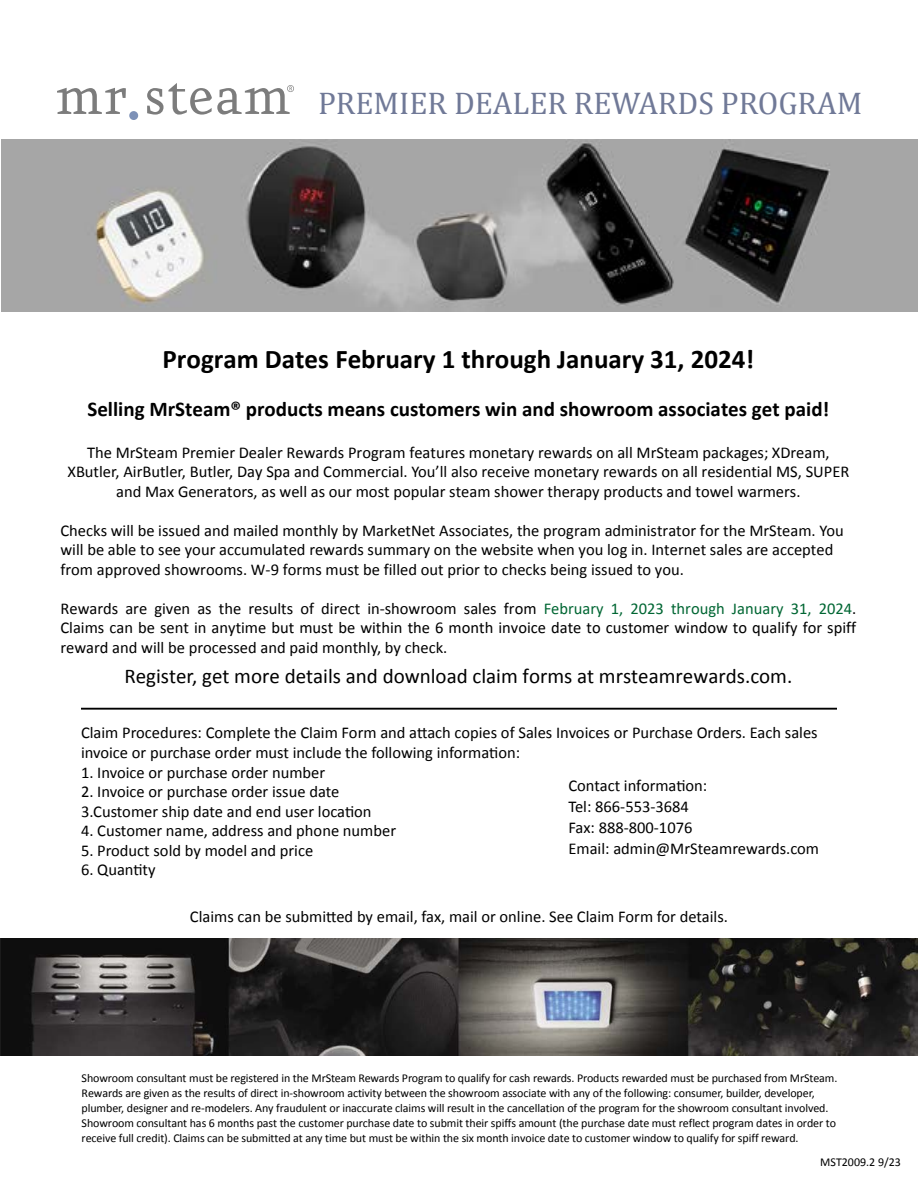
<style>
.page{position:relative;width:918px;height:1188px;background:#fff}
.page>*{position:absolute;margin:0;border:0;box-sizing:border-box;transform-origin:0 0}
.t1{font:31.5px "Cambria";color:#707997}
.t2{font:700 27px "Calibri";color:#000}
.t3{font:700 21px "Calibri";color:#000}
.t4{font:21px "Calibri";color:#000}
.t5{font:16.5px/19.5px "Calibri";color:#000}
.t6{font:12px/15px "Calibri";letter-spacing:-.01em;color:#000}
.s1{color:#063}
</style>
<div class="page">
<svg style="left:57px;top:88px;width:69px;height:26px"></svg>
<div style="left:129px;top:111px;width:9px;height:9px;background:#7d91b7;border-radius:50%"></div>
<svg style="left:147px;top:83px;width:147px;height:32px"></svg>
<hr style="left:81px;top:708px;width:756px;height:2px;background:#000">
<img style="left:0;top:938px;width:918px;height:117px">
<img style="left:1px;top:139px;width:917px;height:173px">
<h1 class="t1" style="left:318px;top:85px;width:546px">PREMIER DEALER REWARDS PROGRAM</h1>
<h2 class="t2" style="left:163px;top:342px;width:593px">Program Dates February 1 through January 31, 2024!</h2>
<p class="t3" style="left:87px;top:396px;width:744px">Selling MrSteam® products means customers win and showroom associates get paid!</p>
<p class="t5" style="left:67px;top:442px;width:783px;text-align:center">The MrSteam Premier Dealer Rewards Program features monetary rewards on all MrSteam packages; XDream,<br>XButler, AirButler, Butler, Day Spa and Commercial. You’ll also receive monetary rewards on all residential MS, SUPER and Max Generators, as well as our most popular steam shower therapy products and towel warmers.</p>
<p class="t5" style="left:61px;top:520px;width:785px">Checks will be issued and mailed monthly by MarketNet Associates, the program administrator for the MrSteam. You will be able to see your accumulated rewards summary on the website when you log in. Internet sales are accepted from approved showrooms. W-9 forms must be filled out prior to checks being issued to you.</p>
<p class="t5" style="left:61px;top:598px;width:797px;text-align:justify">Rewards are given as the results of direct in-showroom sales from <span class="s1">February 1, 2023 through January 31, 2024</span>.<br>Claims can be sent in anytime but must be within the 6 month invoice date to customer window to qualify for spiff reward and will be processed and paid monthly, by check.</p>
<p class="t4" style="left:124px;top:663px;width:669px">Register, get more details and download claim forms at mrsteamrewards.com.</p>
<p class="t5" style="left:81px;top:722px;width:738px">Claim Procedures: Complete the Claim Form and attach copies of Sales Invoices or Purchase Orders. Each sales invoice or purchase order must include the following information:</p>
<p class="t5" style="left:81px;top:762px;width:246px">1. Invoice or purchase order number</p>
<p class="t5" style="left:81px;top:781px;width:292px">2. Invoice or purchase order issue date<br>3.Customer ship date and end user location</p>
<p class="t5" style="left:81px;top:820px;width:317px">4. Customer name, address and phone number</p>
<p class="t5" style="left:81px;top:840px;width:234px">5. Product sold by model and price</p>
<p class="t5" style="left:81px;top:859px;width:76px">6. Quantity</p>
<p class="t5" style="left:568px;top:774px;width:252px;line-height:21px">Contact information:<br>Tel: 866-553-3684<br>Fax: 888-800-1076<br>Email: admin@MrSteamrewards.com</p>
<p class="t5" style="left:190px;top:906px;width:539px">Claims can be submitted by email, fax, mail or online. See Claim Form for details.</p>
<p class="t6" style="left:82px;top:1070px;width:757px">Showroom consultant must be registered in the MrSteam Rewards Program to qualify for cash rewards. Products rewarded must be purchased from MrSteam.<br>Rewards are given as the results of direct in-showroom activity between the showroom associate with any of the following: consumer, builder, developer, plumber, designer and re-modelers. Any fraudulent or inaccurate claims will result in the cancellation of the program for the showroom consultant involved.<br>Showroom consultant has 6 months past the customer purchase date to submit their spiffs amount (the purchase date must reflect program dates in order to receive full credit). Claims can be submitted at any time but must be within the six month invoice date to customer window to qualify for spiff reward.</p>
<p class="t6" style="left:820px;top:1154px;width:82px">MST2009.2 9/23</p>
</div>
